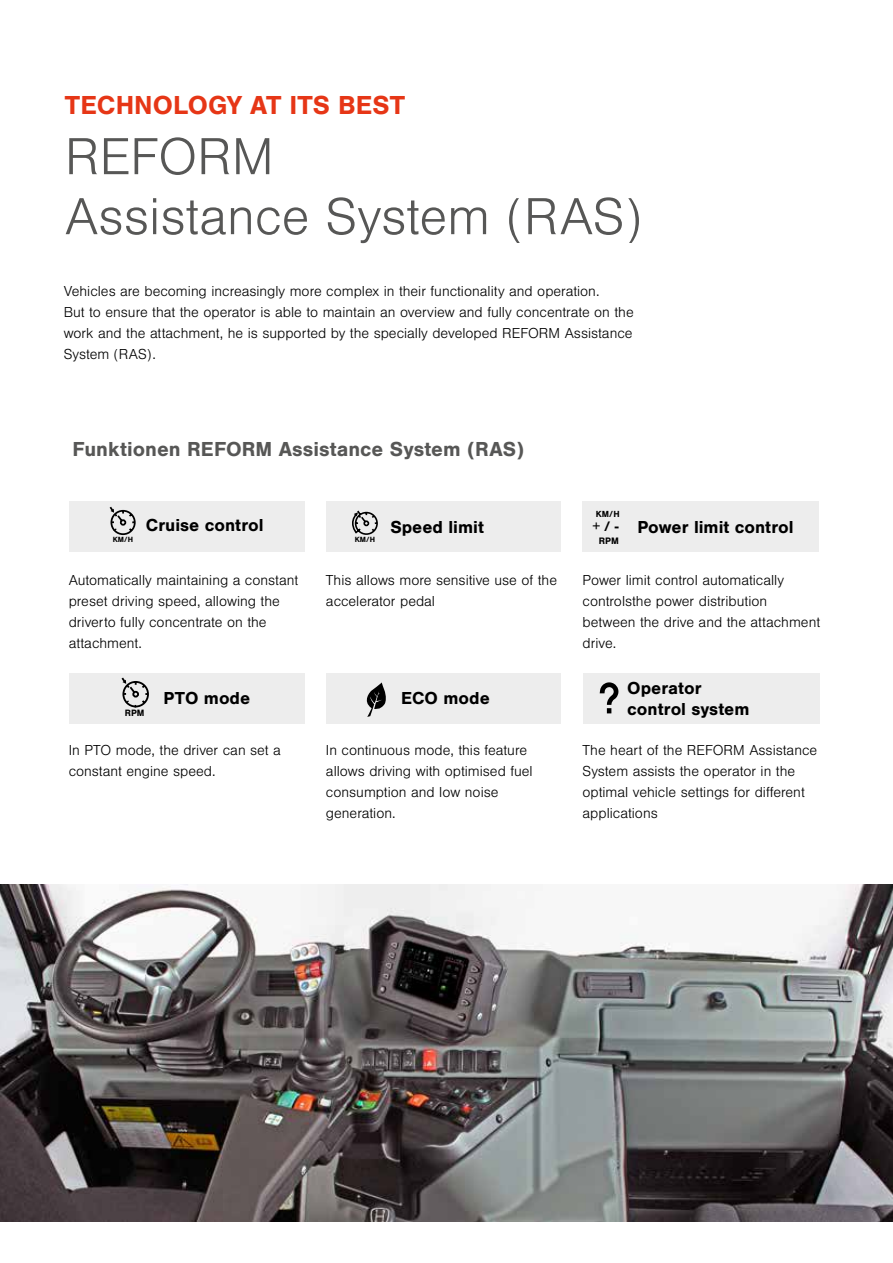
<style>
.page{position:relative;width:893px;height:1263px;background:#fff}
.page>*{position:absolute;margin:0;border:0;box-sizing:border-box;transform-origin:0 0}
.t1{font:300 54px/60px "Nimbus San";color:#575756}
.t2{font:700 27px "Nimbus San";color:#e63616}
.t3{font:700 21px "Nimbus San";color:#575756}
.t4{font:700 18px/21px "Nimbus San";color:#000}
.t5{font:300 15px/21px "Nimbus San";color:#000}
.t6{font:700 14.25px "Nimbus San";color:#000}
.t7{font:700 9.75px "Nimbus San";color:#000}
.t8{font:700 9.45px "Nimbus San";color:#000}
.t9{font:700 9.15px "Nimbus San";color:#000}
.t10{font:700 7.8px "Nimbus San";color:#000}
</style>
<div class="page">
<img style="left:0;top:884px;width:893px;height:337px">
<div style="left:69px;top:501px;width:235px;height:51px;background:#ededed"></div>
<div style="left:69px;top:673px;width:235px;height:50px;background:#ededed"></div>
<div style="left:326px;top:501px;width:235px;height:51px;background:#ededed"></div>
<div style="left:326px;top:673px;width:235px;height:50px;background:#ededed"></div>
<div style="left:582px;top:501px;width:237px;height:51px;background:#ededed"></div>
<div style="left:583px;top:674px;width:237px;height:50px;background:#ededed"></div>
<svg style="left:366px;top:682px;width:20px;height:35px"></svg>
<svg style="left:600px;top:682px;width:18px;height:31px"></svg>
<svg style="left:109px;top:506px;width:27px;height:30px"></svg>
<svg style="left:352px;top:510px;width:26px;height:25px"></svg>
<svg style="left:121px;top:677px;width:28px;height:31px"></svg>
<h2 class="t2" style="left:65px;top:90px;width:342px">TECHNOLOGY AT ITS BEST</h2>
<h1 class="t1" style="left:65px;top:128px;width:578px">REFORM<br>Assistance System (RAS)</h1>
<p class="t5" style="left:64px;top:281px;width:571px">Vehicles are becoming increasingly more complex in their functionality and operation.<br>But to ensure that the operator is able to maintain an overview and fully concentrate on the work and the attachment, he is supported by the specially developed REFORM Assistance System (RAS).</p>
<h3 class="t3" style="left:73px;top:437px;width:453px">Funktionen REFORM Assistance System (RAS)</h3>
<p class="t4" style="left:146px;top:515px;width:119px">Cruise control</p>
<p class="t10" style="left:113px;top:535px;width:22px">KM/H</p>
<p class="t10" style="left:355px;top:535px;width:22px">KM/H</p>
<p class="t4" style="left:390px;top:516px;width:95px">Speed limit</p>
<p class="t9" style="left:596px;top:508px;width:25px">KM/H</p>
<p class="t6" style="left:593px;top:518px;width:27px">+ / -</p>
<p class="t7" style="left:599px;top:535px;width:22px">RPM</p>
<p class="t4" style="left:637px;top:516px;width:158px">Power limit control</p>
<p class="t5" style="left:69px;top:570px;width:231px">Automatically maintaining a constant preset driving speed, allowing the driverto fully concentrate on the attachment.</p>
<p class="t8" style="left:125px;top:708px;width:21px">RPM</p>
<p class="t4" style="left:164px;top:688px;width:88px">PTO mode</p>
<p class="t5" style="left:326px;top:570px;width:233px">This allows more sensitive use of the accelerator pedal</p>
<p class="t5" style="left:583px;top:570px;width:239px">Power limit control automatically controlsthe power distribution between the drive and the attachment drive.</p>
<p class="t4" style="left:401px;top:688px;width:90px">ECO mode</p>
<p class="t4" style="left:627px;top:678px;width:124px">Operator control system</p>
<p class="t5" style="left:69px;top:740px;width:214px">In PTO mode, the driver can set a constant engine speed.</p>
<p class="t5" style="left:326px;top:740px;width:208px">In continuous mode, this feature allows driving with optimised fuel consumption and low noise generation.</p>
<p class="t5" style="left:583px;top:740px;width:236px">The heart of the REFORM Assistance<br>System assists the operator in the optimal vehicle settings for different applications</p>
</div>
